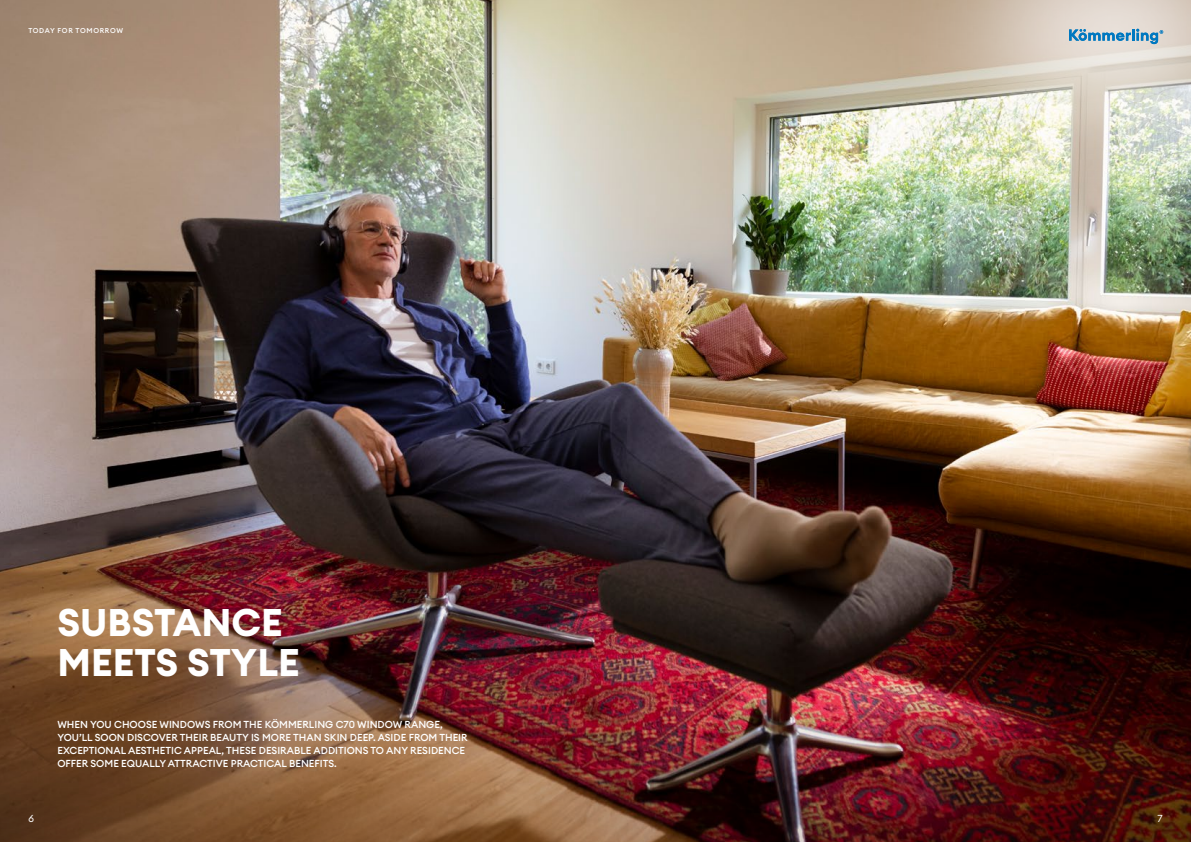
<style>
.page{position:relative;width:1191px;height:842px;background:#fff}
.page>*{position:absolute;margin:0;border:0;box-sizing:border-box;transform-origin:0 0}
.t1{font:700 38px/40px "Euclid Circular A";color:#fff}
.t2{font:500 10px/13px "Euclid Circular A";color:#fff}
.t3{font:10px "Euclid Circular A";color:#fff}
.t4{font:500 7px "Euclid Circular A";letter-spacing:.095em;color:#fff}
</style>
<div class="page">
<img style="left:0;top:0;width:1191px;height:379px">
<img style="left:0;top:379px;width:1191px;height:463px">
<div style="left:883px;top:0;width:308px;height:231px;background:#fff;opacity:.8"></div>
<svg style="left:1069px;top:29px;width:94px;height:15px"></svg>
<p class="t4" style="left:28px;top:26px;width:96px">TODAY FOR TOMORROW</p>
<h1 class="t1" style="left:57px;top:603px;width:244px">SUBSTANCE<br>MEETS STYLE</h1>
<p class="t2" style="left:57px;top:718px;width:412px">WHEN YOU CHOOSE WINDOWS FROM THE KÖMMERLING C70 WINDOW RANGE, YOU’LL SOON DISCOVER THEIR BEAUTY IS MORE THAN SKIN DEEP. ASIDE FROM THEIR EXCEPTIONAL AESTHETIC APPEAL, THESE DESIRABLE ADDITIONS TO ANY RESIDENCE OFFER SOME EQUALLY ATTRACTIVE PRACTICAL BENEFITS.</p>
<p class="t3" style="left:28px;top:812px;width:7px">6</p>
<p class="t3" style="left:1157px;top:812px;width:7px">7</p>
</div>
